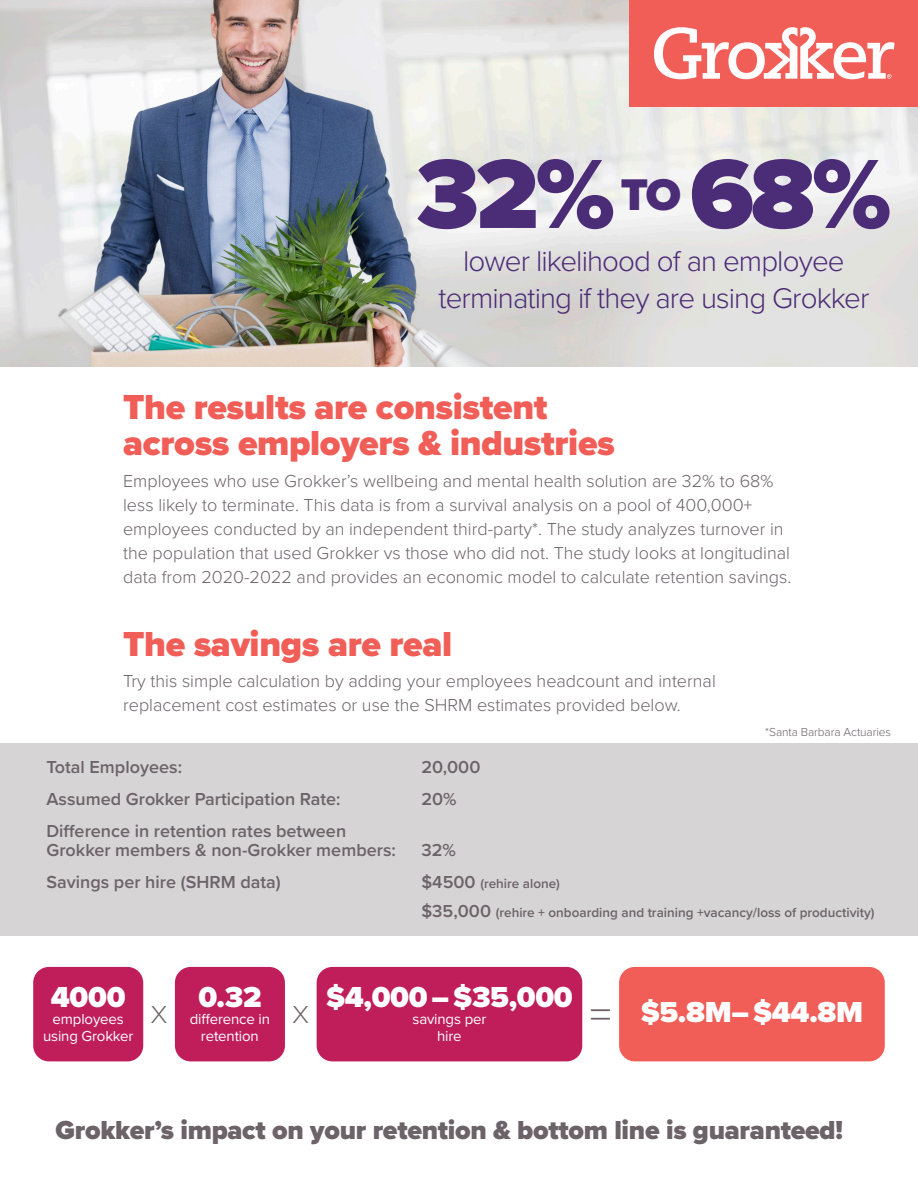
<style>
.page{position:relative;width:918px;height:1188px;background:#fff}
.page>*{position:absolute;margin:0;border:0;box-sizing:border-box;transform-origin:0 0}
.t1{font:900 101.85px "Proxima Nova";color:#4b2c76}
.t2{font:300 43.5px "Proxima Nova";color:#6c6369}
.t3{font:900 36px/36px "Proxima Nova";letter-spacing:-.01em;color:#f15d57}
.t4{font:900 30px "Proxima Nova";letter-spacing:-.01em;color:#fff}
.t5{font:300 29.55px "Proxima Nova";letter-spacing:-.03em;color:#4b2c76}
.t6{font:900 27px "Proxima Nova";letter-spacing:-.01em;color:#6c6369}
.t7{font:300 25.5px "Proxima Nova";color:#6c6369}
.t8{font:300 18px/24px "Proxima Nova";color:#6c6369}
.t9{font:600 18px "Proxima Nova";color:#6c6369}
.t10{font:15px "Proxima Nova";letter-spacing:-.01em;color:#fff}
.t11{font:600 13.5px "Proxima Nova";color:#6c6369}
.t12{font:300 12px "Proxima Nova";letter-spacing:-.01em;color:#6c6369}
.s1{font-size:18px}
</style>
<div class="page">
<div style="left:0;top:743px;width:918px;height:193px;background:#d6d4d4"></div>
<img style="left:0;top:0;width:918px;height:366px">
<div style="left:630px;top:0;width:288px;height:106px;background:#f15d57"></div>
<svg style="left:654px;top:27px;width:241px;height:52px"></svg>
<div style="left:33px;top:967px;width:110px;height:94px;background:#bf1e5b;border-radius:16px"></div>
<div style="left:175px;top:967px;width:110px;height:94px;background:#bf1e5b;border-radius:16px"></div>
<div style="left:317px;top:967px;width:265px;height:94px;background:#bf1e5b;border-radius:16px"></div>
<div style="left:619px;top:967px;width:266px;height:94px;background:#f15d57;border-radius:16px"></div>
<p class="t1" style="left:416px;top:118px;width:477px">32% <sup>TO</sup> 68%</p>
<p class="t5" style="left:463px;top:239px;width:383px">lower likelihood of an employee</p>
<p class="t5" style="left:438px;top:276px;width:432px">terminating if they are using Grokker</p>
<p class="t3" style="left:123px;top:389px;width:493px">The results are consistent across employers &amp; industries</p>
<p class="t8" style="left:123px;top:468px;width:670px">Employees who use Grokker’s wellbeing and mental health solution are 32% to 68% less likely to terminate. This data is from a survival analysis on a pool of 400,000+ employees conducted by an independent third-party*. The study analyzes turnover in the population that used Grokker vs those who did not. The study looks at longitudinal data from 2020-2022 and provides an economic model to calculate retention savings.</p>
<p class="t3" style="left:123px;top:625px;width:331px">The savings are real</p>
<p class="t8" style="left:123px;top:668px;width:594px">Try this simple calculation by adding your employees headcount and internal replacement cost estimates or use the SHRM estimates provided below.</p>
<p class="t12" style="left:765px;top:723px;width:127px">*Santa Barbara Actuaries</p>
<p class="t9" style="left:46px;top:754px;width:137px">Total Employees:</p>
<p class="t9" style="left:421px;top:754px;width:61px">20,000</p>
<p class="t9" style="left:46px;top:785px;width:296px">Assumed Grokker Participation Rate:</p>
<p class="t9" style="left:421px;top:785px;width:37px">20%</p>
<p class="t9" style="left:46px;top:817px;width:301px">Difference in retention rates between</p>
<p class="t9" style="left:46px;top:837px;width:351px">Grokker members &amp; non-Grokker members:</p>
<p class="t9" style="left:421px;top:837px;width:36px">32%</p>
<p class="t9" style="left:46px;top:869px;width:236px">Savings per hire (SHRM data)</p>
<p class="t11" style="left:421px;top:874px;width:140px"><span class="s1">$4500</span> (rehire alone)</p>
<p class="t11" style="left:421px;top:902px;width:455px"><span class="s1">$35,000</span> (rehire + onboarding and training +vacancy/loss of productivity)</p>
<p class="t4" style="left:51px;top:975px;width:76px">4000</p>
<p class="t10" style="left:53px;top:1008px;width:73px">employees</p>
<p class="t10" style="left:43px;top:1025px;width:92px">using Grokker</p>
<p class="t4" style="left:326px;top:975px;width:248px">$4,000 – $35,000</p>
<p class="t10" style="left:413px;top:1008px;width:75px">savings per</p>
<p class="t10" style="left:437px;top:1025px;width:26px">hire</p>
<p class="t4" style="left:198px;top:975px;width:65px">0.32</p>
<p class="t10" style="left:190px;top:1008px;width:82px">difference in</p>
<p class="t10" style="left:201px;top:1025px;width:59px">retention</p>
<p class="t7" style="left:151px;top:995px;width:18px">X</p>
<p class="t7" style="left:293px;top:995px;width:18px">X</p>
<p class="t2" style="left:590px;top:982px;width:23px">=</p>
<p class="t4" style="left:641px;top:990px;width:224px">$5.8M– $44.8M</p>
<p class="t6" style="left:56px;top:1110px;width:789px">Grokker’s impact on your retention &amp; bottom line is guaranteed!</p>
</div>
